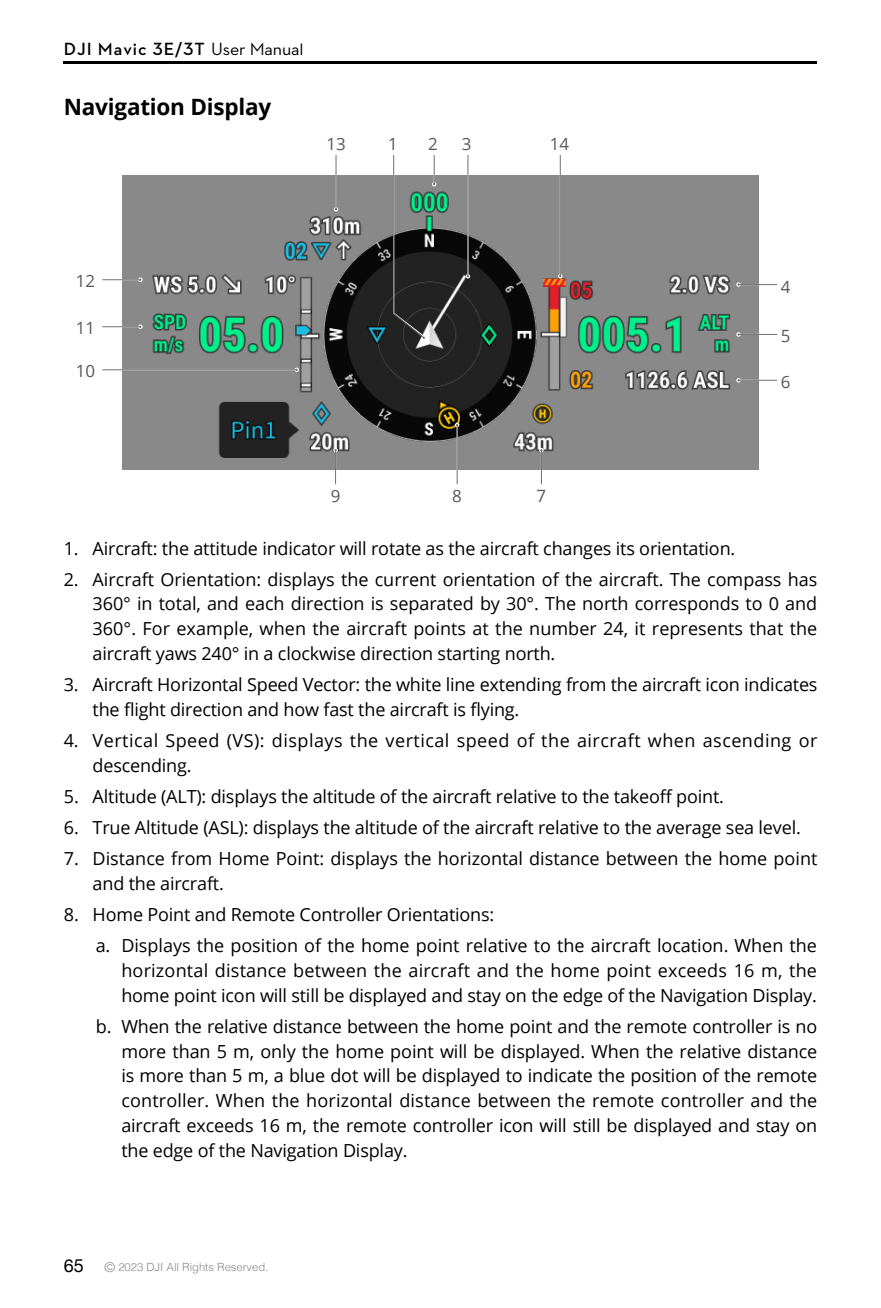
<style>
.page{position:relative;width:881px;height:1308px;background:#fff}
.page>*{position:absolute;margin:0;border:0;box-sizing:border-box;transform-origin:0 0}
.t1{font:700 22.5px "Open Sans";letter-spacing:-.01em;color:#000}
.t2{font:18px/24.8px "Open Sans";letter-spacing:-.01em;color:#000}
.t3{font:18px/24.8px "Open Sans";letter-spacing:.025em;color:#000}
.t4{font:600 18px "Dji";letter-spacing:.05em;color:#000}
.t5{font:16.88px "Open Sans";color:#595757}
.t6{font:300 11.25px "Helvetica";color:#898989}
.s1{font-weight:400}
.s2{font-family:"Helvetica Neue";font-weight:400;font-size:18px;color:#000}
.s3{font-size:13.5px}
</style>
<div class="page">
<hr style="left:64px;top:61px;width:752px;height:3px;background:#000">
<div style="left:122px;top:175px;width:636px;height:294px;background:#898989"></div>
<img style="left:122px;top:186px;width:637px;height:271px">
<svg style="left:392px;top:155px;width:44px;height:185px"></svg>
<hr style="left:335px;top:155px;width:1px;height:54px;background:#727171">
<svg style="left:333px;top:207px;width:5px;height:4px"></svg>
<hr style="left:467px;top:155px;width:1px;height:121px;background:#727171">
<svg style="left:465px;top:274px;width:5px;height:4px"></svg>
<hr style="left:559px;top:155px;width:1px;height:121px;background:#727171">
<svg style="left:557px;top:274px;width:5px;height:4px"></svg>
<hr style="left:102px;top:369px;width:194px;height:1px;background:#727171">
<svg style="left:294px;top:367px;width:5px;height:5px"></svg>
<hr style="left:102px;top:326px;width:38px;height:1px;background:#727171">
<svg style="left:138px;top:324px;width:5px;height:5px"></svg>
<hr style="left:102px;top:279px;width:38px;height:1px;background:#727171">
<svg style="left:138px;top:277px;width:5px;height:5px"></svg>
<hr style="left:738px;top:284px;width:38px;height:1px;background:#727171">
<svg style="left:736px;top:282px;width:4px;height:5px"></svg>
<hr style="left:738px;top:334px;width:38px;height:1px;background:#727171">
<svg style="left:736px;top:332px;width:4px;height:5px"></svg>
<hr style="left:738px;top:380px;width:38px;height:1px;background:#727171">
<svg style="left:736px;top:378px;width:4px;height:4px"></svg>
<hr style="left:540px;top:450px;width:1px;height:34px;background:#fff">
<hr style="left:541px;top:450px;width:1px;height:34px;background:#727171">
<svg style="left:539px;top:448px;width:4px;height:4px"></svg>
<hr style="left:335px;top:450px;width:1px;height:34px;background:#727171">
<svg style="left:333px;top:448px;width:4px;height:22px"></svg>
<hr style="left:456px;top:425px;width:1px;height:59px;background:#727171">
<svg style="left:454px;top:423px;width:5px;height:4px"></svg>
<p class="t4" style="left:64px;top:40px;width:241px">DJI Mavic 3E/3T <span class="s1">User Manual</span></p>
<p class="t1" style="left:64px;top:91px;width:209px">Navigation Display</p>
<p class="t5" style="left:326px;top:133px;width:21px">13</p>
<p class="t5" style="left:388px;top:133px;width:11px">1</p>
<p class="t5" style="left:428px;top:133px;width:11px">2</p>
<p class="t5" style="left:461px;top:133px;width:11px">3</p>
<p class="t5" style="left:549px;top:133px;width:21px">14</p>
<p class="t5" style="left:76px;top:269px;width:21px">12</p>
<p class="t5" style="left:780px;top:275px;width:11px">4</p>
<p class="t5" style="left:780px;top:325px;width:11px">5</p>
<p class="t5" style="left:780px;top:370px;width:11px">6</p>
<p class="t5" style="left:76px;top:316px;width:21px">11</p>
<p class="t5" style="left:76px;top:359px;width:21px">10</p>
<p class="t5" style="left:330px;top:484px;width:11px">9</p>
<p class="t5" style="left:452px;top:484px;width:11px">8</p>
<p class="t5" style="left:536px;top:484px;width:11px">7</p>
<p class="t2" style="left:64px;top:535px;width:672px">1. Aircraft: the attitude indicator will rotate as the aircraft changes its orientation.</p>
<p class="t2" style="left:92px;top:566px;width:726px;text-align:justify;text-indent:-29px">2. Aircraft Orientation: displays the current orientation of the aircraft. The compass has 360° in total, and each direction is separated by 30°. The north corresponds to 0 and 360°. For example, when the aircraft points at the number 24, it represents that the aircraft yaws 240° in a clockwise direction starting north.</p>
<p class="t2" style="left:93px;top:671px;width:726px;text-indent:-29px">3. Aircraft Horizontal Speed Vector: the white line extending from the aircraft icon indicates the flight direction and how fast the aircraft is flying.</p>
<p class="t3" style="left:93px;top:727px;width:726px;text-indent:-29px">4. Vertical Speed (VS): displays the vertical speed of the aircraft when ascending or descending.</p>
<p class="t2" style="left:64px;top:783px;width:661px">5. Altitude (ALT): displays the altitude of the aircraft relative to the takeoff point.</p>
<p class="t2" style="left:64px;top:814px;width:738px">6. True Altitude (ASL): displays the altitude of the aircraft relative to the average sea level.</p>
<p class="t2" style="left:93px;top:845px;width:726px;text-indent:-29px">7. Distance from Home Point: displays the horizontal distance between the home point and the aircraft.</p>
<p class="t2" style="left:96px;top:898px;width:722px;line-height:31.1px;text-indent:-32px">8. Home Point and Remote Controller Orientations:<br>a. Displays the position of the home point relative to the aircraft location. When the</p>
<p class="t2" style="left:121px;top:957px;width:697px">horizontal distance between the aircraft and the home point exceeds 16 m, the home point icon will still be displayed and stay on the edge of the Navigation Display.</p>
<p class="t2" style="left:121px;top:1013px;width:697px;text-align:justify;text-indent:-26px">b. When the relative distance between the home point and the remote controller is no more than 5 m, only the home point will be displayed. When the relative distance is more than 5 m, a blue dot will be displayed to indicate the position of the remote controller. When the horizontal distance between the remote controller and the aircraft exceeds 16 m, the remote controller icon will still be displayed and stay on the edge of the Navigation Display.</p>
<p class="t6" style="left:64px;top:1258px;width:206px"><span class="s2">65</span> <span class="s3">©</span> 2023 DJI All Rights Reserved.</p>
</div>
